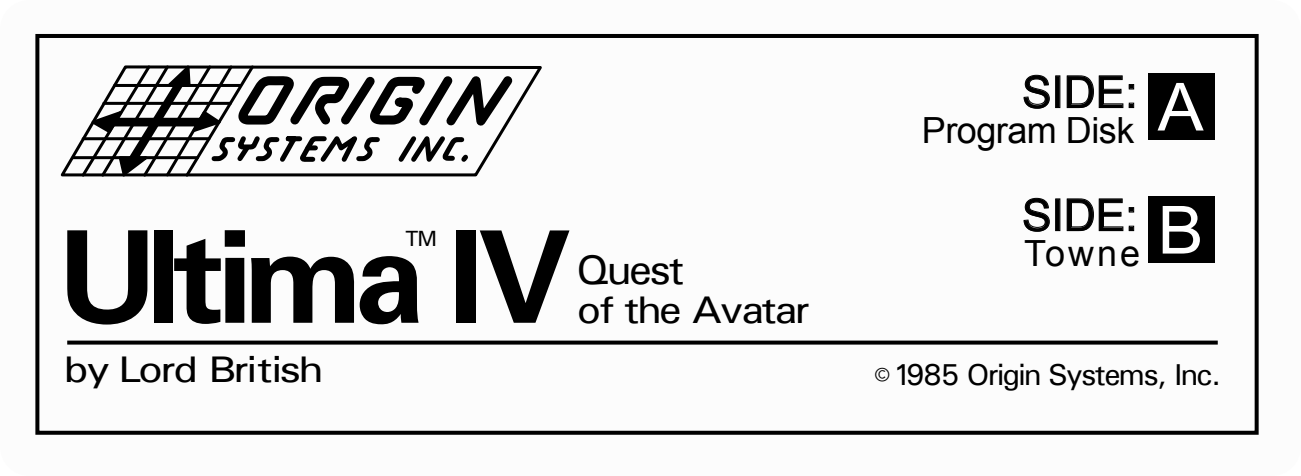
<style>
.page{position:relative;width:1301px;height:476px;background:#fff}
.page>*{position:absolute;margin:0;border:0;box-sizing:border-box;transform-origin:0 0}
.t1{font:700 128px "Univers";letter-spacing:-.065em;color:#000}
.t2{font:44.4px "Arial";color:#000}
.t3{font:500 41.2px "Univers";letter-spacing:-.055em;color:#000;scale:1.04 1}
.t4{font:500 38.4px "Univers";letter-spacing:-.055em;color:#000;scale:1.1 1}
.t5{font:500 37.2px "Univers";letter-spacing:-.05em;color:#000;scale:1.16 1}
.t6{font:36px "Arial";letter-spacing:-.015em;color:#000}
.t7{font:500 30.4px "Univers";letter-spacing:-.055em;color:#000}
.t8{font:500 22px "Univers";color:#000}
</style>
<div class="page">
<svg style="left:60px;top:65px;width:482px;height:112px"></svg>
<hr style="left:73px;top:156px;width:125px;height:3px;background:#000">
<svg style="left:79px;top:65px;width:441px;height:112px"></svg>
<svg style="left:1023px;top:74px;width:27px;height:35px"></svg>
<div style="left:1055px;top:75px;width:5px;height:33px;border:1px solid #000"></div>
<svg style="left:1066px;top:75px;width:68px;height:33px"></svg>
<div style="left:1148px;top:73px;width:67px;height:67px;background:#000"></div>
<svg style="left:67px;top:340px;width:1151px;height:4px;background:#242424"></svg>
<div style="left:35px;top:34px;width:1223px;height:400px;border:4px solid #000"></div>
<svg style="left:1023px;top:197px;width:27px;height:35px"></svg>
<div style="left:1055px;top:198px;width:5px;height:33px;border:1px solid #000"></div>
<svg style="left:1066px;top:198px;width:68px;height:33px"></svg>
<div style="left:1148px;top:196px;width:67px;height:67px;background:#000"></div>
<p class="t8" style="left:405px;top:224px;width:33px">TM</p>
<h1 class="t1" style="left:58px;top:202px;width:514px">Ultima IV</h1>
<p class="t5" style="left:64px;top:345px;width:225px">by Lord British</p>
<h3 class="t3" style="left:576px;top:244px;width:106px">Quest</h3>
<p class="t4" style="left:577px;top:286px;width:213px">of the Avatar</p>
<h2 class="t2" style="left:1022px;top:63px;width:117px">SIDE:</h2>
<p class="t6" style="left:922px;top:107px;width:283px">Program Disk <sup>A</sup></p>
<h2 class="t2" style="left:1022px;top:186px;width:117px">SIDE:</h2>
<p class="t6" style="left:1024px;top:229px;width:181px">Towne <sup>B</sup></p>
<p class="t7" style="left:874px;top:355px;width:348px">© 1985 Origin Systems, Inc.</p>
</div>
